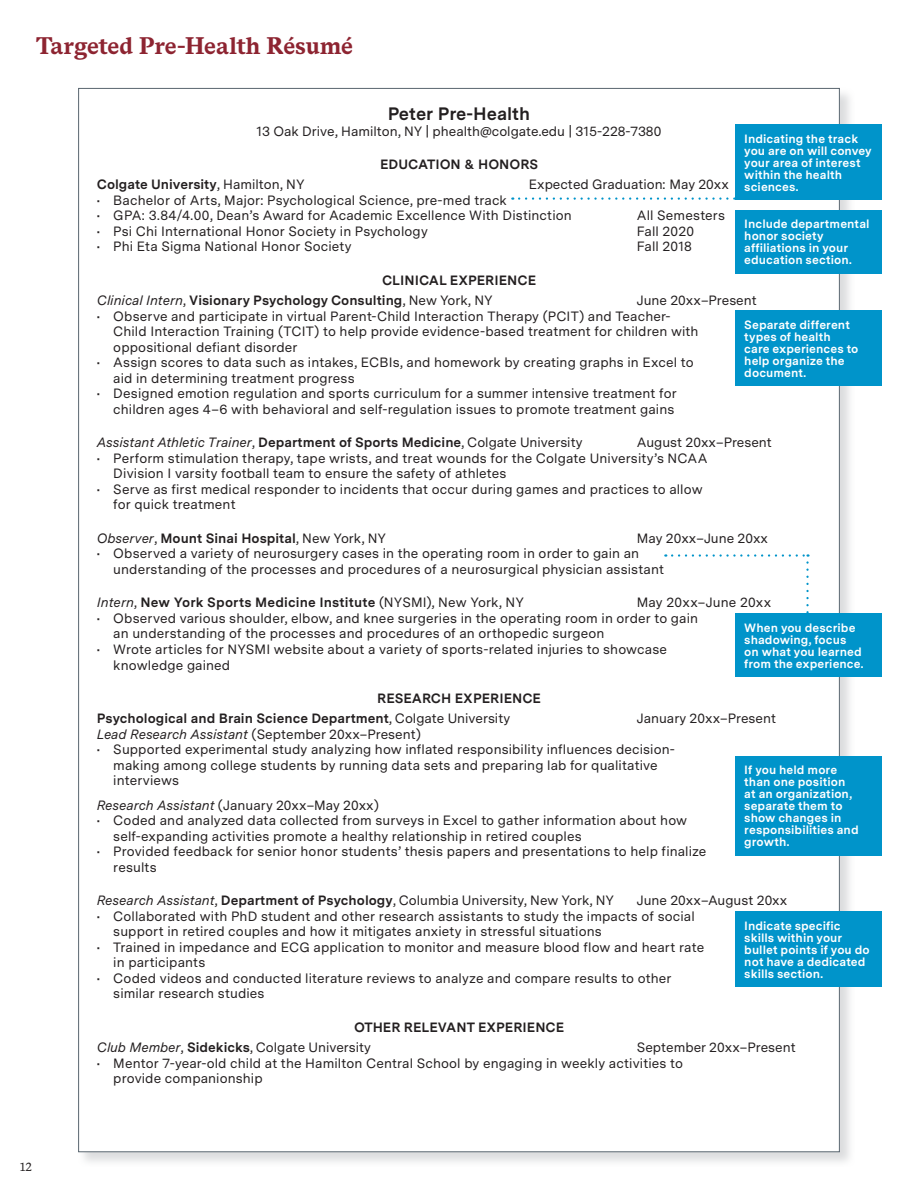
<style>
.page{position:relative;width:918px;height:1188px;background:#fff}
.page>*{position:absolute;margin:0;border:0;box-sizing:border-box;transform-origin:0 0}
.t1{font:700 24px "Messina Serif";letter-spacing:-.005em;color:#8d2431}
.t2{font:700 18px "Messina Sans";color:#231f20}
.Resume_Bulleted_List{font:13.5px/15.6px "Messina Sans";letter-spacing:.01em;color:#231f20}
.Resume_Bulleted_List-2{font:700 13.5px "Messina Sans";color:#231f20}
.t3{font:700 12px/12px "Messina Sans";letter-spacing:.005em;color:#fff}
.t4{font:12px "Messina Serif";color:#231f20}
.s1{font-weight:400}
.s2{font-weight:400;font-style:italic}
.s3{font-style:italic}
.s4{font-weight:700}
</style>
<div class="page">
<div style="left:78px;top:87px;width:777px;height:1080px;background:#d1d2d4;opacity:.75"></div>
<div style="left:79px;top:88px;width:760px;height:1064px;background:#fff"></div>
<div style="left:735px;top:210px;width:147px;height:63px;background:#0094ca"></div>
<div style="left:735px;top:310px;width:147px;height:76px;background:#0094ca"></div>
<div style="left:735px;top:614px;width:147px;height:63px;background:#0094ca"></div>
<div style="left:735px;top:756px;width:147px;height:99px;background:#0094ca"></div>
<div style="left:735px;top:912px;width:147px;height:75px;background:#0094ca"></div>
<div style="left:735px;top:125px;width:147px;height:75px;background:#0094ca"></div>
<svg style="left:672px;top:554px;width:137px;height:60px"></svg>
<svg style="left:519px;top:197px;width:216px;height:3px"></svg>
<h2 class="t1" style="left:36px;top:31px;width:319px">Targeted Pre-Health Résumé</h2>
<p class="t4" style="left:20px;top:1160px;width:14px">12</p>
<p class="t2" style="left:388px;top:103px;width:144px">Peter Pre-Health</p>
<p class="Resume_Bulleted_List" style="left:257px;top:124px;width:406px">13 Oak Drive, Hamilton, NY | phealth@colgate.edu | 315-228-7380</p>
<p class="Resume_Bulleted_List-2" style="left:380px;top:157px;width:160px">EDUCATION &amp; HONORS</p>
<p class="Resume_Bulleted_List-2" style="left:97px;top:177px;width:209px">Colgate University<span class="s1">, Hamilton, NY</span></p>
<p class="Resume_Bulleted_List" style="left:529px;top:177px;width:202px">Expected Graduation: May 20xx</p>
<p class="Resume_Bulleted_List" style="left:97px;top:193px;width:412px">• Bachelor of Arts, Major: Psychological Science, pre-med track</p>
<p class="Resume_Bulleted_List" style="left:97px;top:208px;width:476px">• GPA: 3.84/4.00, Dean’s Award for Academic Excellence With Distinction</p>
<p class="Resume_Bulleted_List" style="left:637px;top:208px;width:90px">All Semesters</p>
<p class="Resume_Bulleted_List" style="left:97px;top:224px;width:332px">• Psi Chi International Honor Society in Psychology</p>
<p class="Resume_Bulleted_List" style="left:637px;top:224px;width:59px">Fall 2020</p>
<p class="Resume_Bulleted_List" style="left:97px;top:240px;width:256px">• Phi Eta Sigma National Honor Society</p>
<p class="Resume_Bulleted_List" style="left:637px;top:240px;width:57px">Fall 2018</p>
<p class="Resume_Bulleted_List-2" style="left:382px;top:272px;width:156px">CLINICAL EXPERIENCE</p>
<p class="Resume_Bulleted_List-2" style="left:97px;top:292px;width:397px"><span class="s2">Clinical Intern</span><span class="s1">,</span> Visionary Psychology Consulting<span class="s1">, New York, NY</span></p>
<p class="Resume_Bulleted_List" style="left:637px;top:293px;width:121px">June 20xx–Present</p>
<p class="Resume_Bulleted_List" style="left:113px;top:309px;width:587px;text-indent:-16px">• Observe and participate in virtual Parent-Child Interaction Therapy (PCIT) and Teacher-<br>Child Interaction Training (TCIT) to help provide evidence-based treatment for children with oppositional defiant disorder</p>
<p class="Resume_Bulleted_List" style="left:113px;top:355px;width:582px;text-indent:-16px">• Assign scores to data such as intakes, ECBIs, and homework by creating graphs in Excel to aid in determining treatment progress</p>
<p class="Resume_Bulleted_List" style="left:97px;top:386px;width:581px;text-align:right">• Designed emotion regulation and sports curriculum for a summer intensive treatment for children ages 4–6 with behavioral and self-regulation issues to promote treatment gains</p>
<p class="Resume_Bulleted_List-2" style="left:97px;top:434px;width:487px"><span class="s2">Assistant Athletic Trainer</span><span class="s1">,</span> Department of Sports Medicine<span class="s1">, Colgate University</span></p>
<p class="Resume_Bulleted_List" style="left:637px;top:435px;width:137px">August 20xx–Present</p>
<p class="Resume_Bulleted_List" style="left:113px;top:451px;width:596px;text-indent:-16px">• Perform stimulation therapy, tape wrists, and treat wounds for the Colgate University’s NCAA<br>Division I varsity football team to ensure the safety of athletes</p>
<p class="Resume_Bulleted_List" style="left:113px;top:482px;width:591px;text-indent:-16px">• Serve as first medical responder to incidents that occur during games and practices to allow for quick treatment</p>
<p class="Resume_Bulleted_List-2" style="left:97px;top:530px;width:291px"><span class="s2">Observer</span><span class="s1">,</span> Mount Sinai Hospital<span class="s1">, New York, NY</span></p>
<p class="Resume_Bulleted_List" style="left:637px;top:531px;width:133px">May 20xx–June 20xx</p>
<p class="Resume_Bulleted_List" style="left:113px;top:546px;width:552px;text-indent:-16px">• Observed a variety of neurosurgery cases in the operating room in order to gain an understanding of the processes and procedures of a neurosurgical physician assistant</p>
<p class="Resume_Bulleted_List-2" style="left:97px;top:595px;width:429px"><span class="s2">Intern</span><span class="s1">,</span> New York Sports Medicine Institute <span class="s1">(NYSMI), New York, NY</span></p>
<p class="Resume_Bulleted_List" style="left:637px;top:595px;width:136px">May 20xx–June 20xx</p>
<p class="Resume_Bulleted_List" style="left:113px;top:611px;width:586px;text-indent:-16px">• Observed various shoulder, elbow, and knee surgeries in the operating room in order to gain an understanding of the processes and procedures of an orthopedic surgeon</p>
<p class="Resume_Bulleted_List" style="left:113px;top:642px;width:555px;text-indent:-16px">• Wrote articles for NYSMI website about a variety of sports-related injuries to showcase knowledge gained</p>
<p class="Resume_Bulleted_List-2" style="left:377px;top:690px;width:165px">RESEARCH EXPERIENCE</p>
<p class="Resume_Bulleted_List-2" style="left:97px;top:710px;width:415px">Psychological and Brain Science Department<span class="s1">, Colgate University</span></p>
<p class="Resume_Bulleted_List" style="left:637px;top:711px;width:141px">January 20xx–Present</p>
<p class="Resume_Bulleted_List" style="left:97px;top:727px;width:326px"><span class="s3">Lead Research Assistant</span> (September 20xx–Present)</p>
<p class="Resume_Bulleted_List" style="left:113px;top:742px;width:563px;text-indent:-16px">• Supported experimental study analyzing how inflated responsibility influences decision&shy;making among college students by running data sets and preparing lab for qualitative interviews</p>
<p class="Resume_Bulleted_List" style="left:97px;top:798px;width:284px"><span class="s3">Research Assistant</span> (January 20xx–May 20xx)</p>
<p class="Resume_Bulleted_List" style="left:113px;top:813px;width:575px;text-indent:-16px">• Coded and analyzed data collected from surveys in Excel to gather information about how self-expanding activities promote a healthy relationship in retired couples</p>
<p class="Resume_Bulleted_List" style="left:113px;top:844px;width:595px;text-indent:-16px">• Provided feedback for senior honor students’ thesis papers and presentations to help finalize results</p>
<p class="Resume_Bulleted_List" style="left:97px;top:893px;width:519px"><span class="s3">Research Assistant</span>, <span class="s4">Department of Psychology</span>, Columbia University, New York, NY</p>
<p class="Resume_Bulleted_List" style="left:637px;top:893px;width:152px">June 20xx–August 20xx</p>
<p class="Resume_Bulleted_List" style="left:113px;top:909px;width:583px;text-indent:-16px">• Collaborated with PhD student and other research assistants to study the impacts of social support in retired couples and how it mitigates anxiety in stressful situations</p>
<p class="Resume_Bulleted_List" style="left:113px;top:940px;width:592px;text-indent:-16px">• Trained in impedance and ECG application to monitor and measure blood flow and heart rate in participants</p>
<p class="Resume_Bulleted_List" style="left:113px;top:971px;width:560px;text-indent:-16px">• Coded videos and conducted literature reviews to analyze and compare results to other similar research studies</p>
<p class="Resume_Bulleted_List-2" style="left:354px;top:1019px;width:212px">OTHER RELEVANT EXPERIENCE</p>
<p class="Resume_Bulleted_List" style="left:97px;top:1040px;width:276px"><span class="s3">Club Member</span>, <span class="s4">Sidekicks</span>, Colgate University</p>
<p class="Resume_Bulleted_List" style="left:637px;top:1040px;width:160px">September 20xx–Present</p>
<p class="Resume_Bulleted_List" style="left:113px;top:1056px;width:571px;text-indent:-16px">• Mentor 7-year-old child at the Hamilton Central School by engaging in weekly activities to provide companionship</p>
<p class="t3" style="left:744px;top:133px;width:129px">Indicating the track you are on will convey your area of interest within the health sciences.</p>
<p class="t3" style="left:744px;top:219px;width:127px">Include departmental honor society affiliations in your education section.</p>
<p class="t3" style="left:744px;top:319px;width:116px">Separate different types of health care experiences to help organize the document.</p>
<p class="t3" style="left:744px;top:622px;width:121px">When you describe shadowing, focus on what you learned from the experience.</p>
<p class="t3" style="left:744px;top:765px;width:116px">If you held more than one position at an organization, separate them to show changes in responsibilities and growth.</p>
<p class="t3" style="left:744px;top:921px;width:127px">Indicate specific skills within your bullet points if you do not have a dedicated skills section.</p>
</div>
